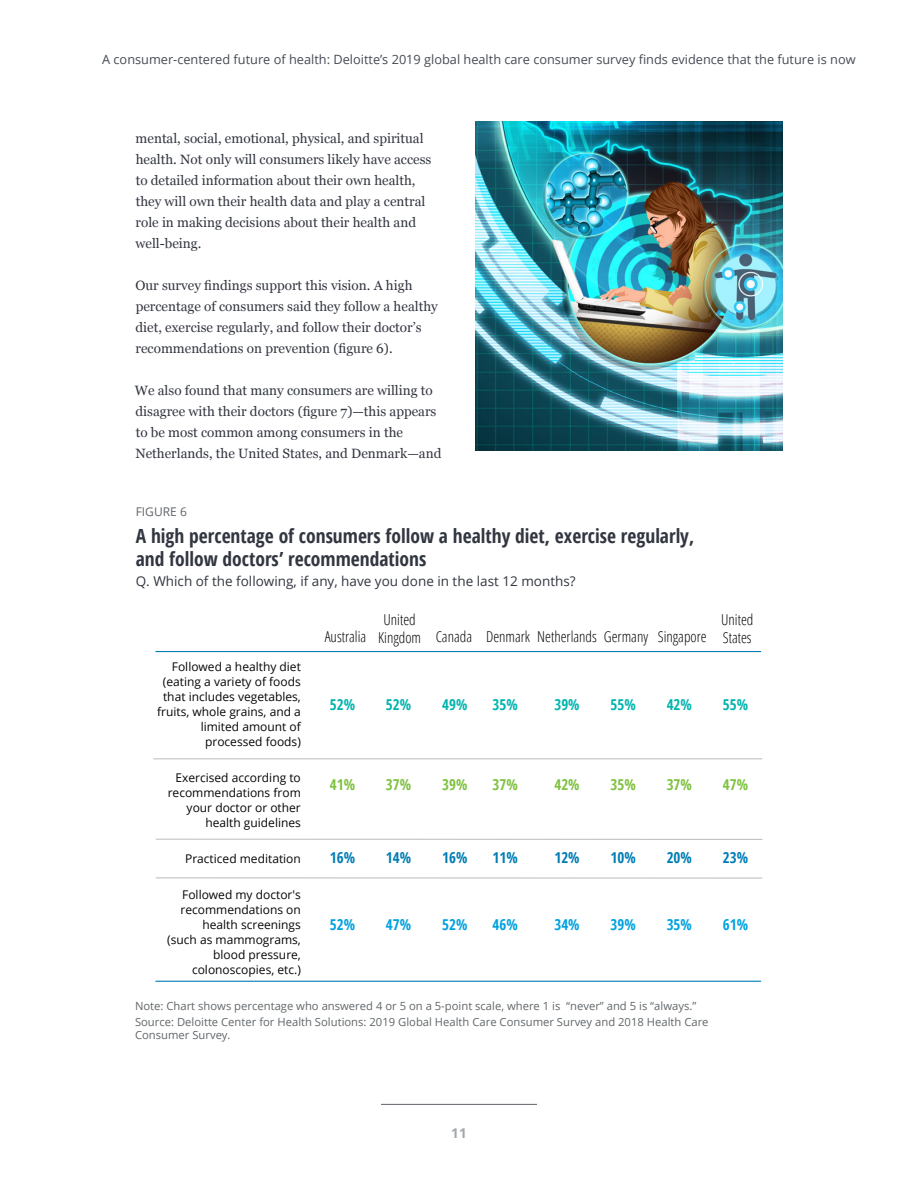
<style>
.page{position:relative;width:918px;height:1188px;background:#fff}
.page>*{position:absolute;margin:0;border:0;box-sizing:border-box;transform-origin:0 0}
.t1{font:700 condensed 19.5px/22.5px "Open Sans";color:#323640}
.t2{font:300 15px/17.4px "Open Sans Condensed";color:#060705}
.t3{font:700 condensed 15px "Open Sans";color:#00b5ae}
.t4{font:700 condensed 15px "Open Sans";color:#7fc241}
.t5{font:700 condensed 15px "Open Sans";color:#007db5}
.t6{font:700 condensed 15px "Open Sans";color:#00a2df}
.body-copy{font:13.5px/21px "Georgia";color:#323640}
.t7{font:13.5px "Open Sans";color:#323640}
.t8{font:700 13.5px "Open Sans";color:#a3a7a9}
.t9{font:12.75px "Open Sans";color:#464b54}
.t10{font:12px/15px "Open Sans";color:#060705;text-align:right}
.t11{font:12px "Open Sans";color:#5f6369}
.t12{font:11.25px/13.5px "Open Sans";color:#62676a}
</style>
<div class="page">
<hr style="left:381px;top:1104px;width:156px;height:1px;background:#5f6369">
<hr style="left:153px;top:758px;width:609px;height:1px;background:#babbba">
<hr style="left:156px;top:839px;width:606px;height:1px;background:#babbba">
<hr style="left:156px;top:878px;width:606px;height:1px;background:#babbba">
<hr style="left:156px;top:651px;width:605px;height:1px;background:#007db5">
<hr style="left:156px;top:981px;width:605px;height:1px;background:#007db5">
<img style="left:476px;top:122px;width:307px;height:328px">
<p class="t9" style="left:102px;top:50px;width:755px">A consumer-centered future of health: Deloitte’s 2019 global health care consumer survey finds evidence that the future is now</p>
<p class="body-copy" style="left:136px;top:127px;width:297px">mental, social, emotional, physical, and spiritual health. Not only will consumers likely have access to detailed information about their own health, they will own their health data and play a central role in making decisions about their health and well-being.</p>
<p class="body-copy" style="left:135px;top:274px;width:304px">Our survey findings support this vision. A high percentage of consumers said they follow a healthy diet, exercise regularly, and follow their doctor’s recommendations on prevention (figure 6).</p>
<p class="body-copy" style="left:135px;top:379px;width:308px">We also found that many consumers are willing to disagree with their doctors (figure 7)—this appears to be most common among consumers in the Netherlands, the United States, and Denmark—and</p>
<p class="t11" style="left:136px;top:504px;width:53px">FIGURE 6</p>
<p class="t1" style="left:136px;top:524px;width:560px">A high percentage of consumers follow a healthy diet, exercise regularly, and follow doctors’ recommendations</p>
<p class="t7" style="left:136px;top:572px;width:441px">Q. Which of the following, if any, have you done in the last 12 months?</p>
<p class="t10" style="left:157px;top:658px;width:145px">Followed a healthy diet (eating a variety of foods that includes vegetables, fruits, whole grains, and a limited amount of processed foods)</p>
<p class="t10" style="left:168px;top:769px;width:135px">Exercised according to recommendations from your doctor or other health guidelines</p>
<p class="t10" style="left:185px;top:850px;width:117px">Practiced meditation</p>
<p class="t10" style="left:167px;top:886px;width:135px">Followed my doctor's recommendations on health screenings<br>(such as mammograms, blood pressure, colonoscopies, etc.)</p>
<p class="t2" style="left:325px;top:628px;width:43px">Australia</p>
<p class="t2" style="left:378px;top:610px;width:330px;text-indent:5px">United<br>Kingdom Canada Denmark Netherlands Germany Singapore</p>
<p class="t2" style="left:721px;top:610px;width:34px;line-height:18px">United<br>States</p>
<p class="t3" style="left:330px;top:694px;width:27px">52%</p>
<p class="t3" style="left:386px;top:694px;width:27px">52%</p>
<p class="t3" style="left:442px;top:694px;width:27px">49%</p>
<p class="t3" style="left:492px;top:694px;width:27px">35%</p>
<p class="t3" style="left:554px;top:694px;width:27px">39%</p>
<p class="t3" style="left:611px;top:694px;width:27px">55%</p>
<p class="t3" style="left:667px;top:694px;width:27px">42%</p>
<p class="t3" style="left:723px;top:694px;width:27px">55%</p>
<p class="t4" style="left:330px;top:774px;width:27px">41%</p>
<p class="t4" style="left:386px;top:774px;width:27px">37%</p>
<p class="t4" style="left:442px;top:774px;width:27px">39%</p>
<p class="t4" style="left:492px;top:774px;width:27px">37%</p>
<p class="t4" style="left:554px;top:774px;width:27px">42%</p>
<p class="t4" style="left:611px;top:774px;width:27px">35%</p>
<p class="t4" style="left:667px;top:774px;width:27px">37%</p>
<p class="t4" style="left:723px;top:774px;width:27px">47%</p>
<p class="t5" style="left:330px;top:847px;width:27px">16%</p>
<p class="t5" style="left:386px;top:847px;width:27px">14%</p>
<p class="t5" style="left:442px;top:847px;width:27px">16%</p>
<p class="t5" style="left:492px;top:847px;width:27px">11%</p>
<p class="t5" style="left:554px;top:847px;width:27px">12%</p>
<p class="t5" style="left:611px;top:847px;width:27px">10%</p>
<p class="t5" style="left:667px;top:847px;width:27px">20%</p>
<p class="t5" style="left:723px;top:847px;width:27px">23%</p>
<p class="t6" style="left:330px;top:914px;width:27px">52%</p>
<p class="t6" style="left:386px;top:914px;width:27px">47%</p>
<p class="t6" style="left:442px;top:914px;width:27px">52%</p>
<p class="t6" style="left:492px;top:914px;width:27px">46%</p>
<p class="t6" style="left:554px;top:914px;width:27px">34%</p>
<p class="t6" style="left:611px;top:914px;width:27px">39%</p>
<p class="t6" style="left:667px;top:914px;width:27px">35%</p>
<p class="t6" style="left:723px;top:914px;width:27px">61%</p>
<p class="t12" style="left:135px;top:999px;width:563px">Note: Chart shows percentage who answered 4 or 5 on a 5-point scale, where 1 is “never” and 5 is “always.”</p>
<p class="t12" style="left:135px;top:1014px;width:575px">Source: Deloitte Center for Health Solutions: 2019 Global Health Care Consumer Survey and 2018 Health Care<br>Consumer Survey.</p>
<p class="t8" style="left:451px;top:1123px;width:17px">11</p>
</div>
